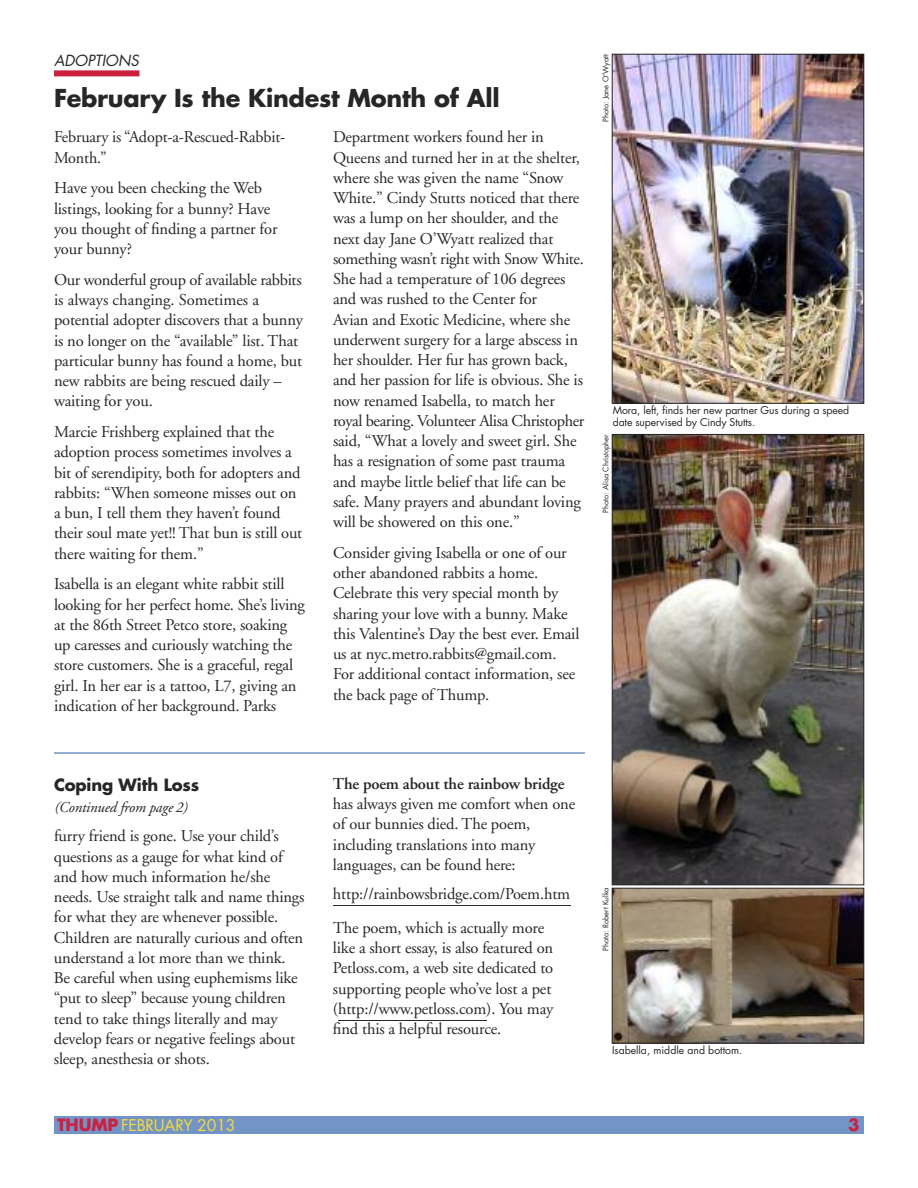
<style>
.page{position:relative;width:918px;height:1188px;background:#fff}
.page>*{position:absolute;margin:0;border:0;box-sizing:border-box;transform-origin:0 0}
.t1{font:700 24px "Futura";letter-spacing:-.01em;color:#272627}
.t2{font:16.5px/20.2px "Adobe Garamond";letter-spacing:-.01em;color:#272627}
.t3{font:600 16.5px "Adobe Garamond";letter-spacing:-.01em;color:#272627}
.t4{font:700 16.5px "Futura";letter-spacing:-.01em;color:#272627}
.t5{font:700 16.5px "Futura";color:#cc203f}
.t6{font:15.75px "Futura";letter-spacing:-.01em;color:#f9dc32}
.t7{font:italic 15px "Adobe Garamond";letter-spacing:-.01em;color:#272627}
.t8{font:italic 15px "Futura";letter-spacing:-.005em;color:#272627}
.t9{font:10.5px/12px "Futura";letter-spacing:-.01em;color:#272627}
.t10{font:7.5px "Futura";color:#272627}
.s1{font-weight:700;font-size:16.5px;color:#cc203f}
</style>
<div class="page">
<div style="left:54px;top:1116px;width:810px;height:18px;background:#7394c7"></div>
<hr style="left:333px;top:905px;width:237px;height:1px;background:#272627">
<hr style="left:338px;top:1020px;width:148px;height:1px;background:#272627">
<img style="left:614px;top:56px;width:248px;height:346px">
<div style="left:612px;top:54px;width:252px;height:350px;border:1px solid #272627"></div>
<hr style="left:54px;top:752px;width:531px;height:2px;background:#7394c7">
<div style="left:54px;top:70px;width:85px;height:6px;background:#cc203f"></div>
<img style="left:614px;top:436px;width:248px;height:447px">
<div style="left:612px;top:434px;width:252px;height:451px;border:1px solid #272627"></div>
<img style="left:614px;top:890px;width:248px;height:151px">
<div style="left:612px;top:888px;width:252px;height:155px;border:1px solid #272627"></div>
<p class="t8" style="left:54px;top:54px;width:86px">ADOPTIONS</p>
<h1 class="t1" style="left:54px;top:87px;width:447px">February Is the Kindest Month of All</h1>
<p class="t2" style="left:333px;top:128px;width:253px">Department workers found her in Queens and turned her in at the shelter, where she was given the name “Snow White.” Cindy Stutts noticed that there was a lump on her shoulder, and the next day Jane O’Wyatt realized that something wasn’t right with Snow White.<br>She had a temperature of 106 degrees and was rushed to the Center for<br>Avian and Exotic Medicine, where she underwent surgery for a large abscess in her shoulder. Her fur has grown back, and her passion for life is obvious. She is now renamed Isabella, to match her royal bearing. Volunteer Alisa Christopher said, “What a lovely and sweet girl. She has a resignation of some past trauma and maybe little belief that life can be safe. Many prayers and abundant loving will be showered on this one.”</p>
<p class="t2" style="left:333px;top:544px;width:248px">Consider giving Isabella or one of our other abandoned rabbits a home.<br>Celebrate this very special month by sharing your love with a bunny. Make this Valentine’s Day the best ever. Email us at nyc.metro.rabbits@gmail.com.<br>For additional contact information, see the back page of Thump.</p>
<p class="t2" style="left:54px;top:128px;width:233px">February is “Adopt-a-Rescued-Rabbit-<br>Month.”</p>
<p class="t2" style="left:54px;top:179px;width:225px">Have you been checking the Web listings, looking for a bunny? Have you thought of finding a partner for your bunny?</p>
<p class="t2" style="left:54px;top:271px;width:251px">Our wonderful group of available rabbits is always changing. Sometimes a potential adopter discovers that a bunny is no longer on the “available” list. That particular bunny has found a home, but new rabbits are being rescued daily – waiting for you.</p>
<p class="t2" style="left:54px;top:423px;width:250px">Marcie Frishberg explained that the adoption process sometimes involves a bit of serendipity, both for adopters and rabbits: “When someone misses out on a bun, I tell them they haven’t found their soul mate yet!! That bun is still out there waiting for them.”</p>
<p class="t2" style="left:54px;top:575px;width:253px">Isabella is an elegant white rabbit still looking for her perfect home. She’s living at the 86th Street Petco store, soaking up caresses and curiously watching the store customers. She is a graceful, regal girl. In her ear is a tattoo, L7, giving an indication of her background. Parks</p>
<p class="t10" style="left:602px;top:122px;width:69px;rotate:-90deg">Photo: Jane O’Wyatt</p>
<p class="t9" style="left:613px;top:405px;width:238px">Mora, left, finds her new partner Gus during a speed date supervised by Cindy Stutts.</p>
<p class="t10" style="left:602px;top:513px;width:80px;rotate:-90deg">Photo: Alisa Christopher</p>
<p class="t4" style="left:54px;top:777px;width:147px">Coping With Loss</p>
<p class="t7" style="left:54px;top:801px;width:135px">(Continued from page 2)</p>
<p class="t2" style="left:54px;top:827px;width:252px">furry friend is gone. Use your child’s questions as a gauge for what kind of and how much information he/she needs. Use straight talk and name things for what they are whenever possible.<br>Children are naturally curious and often understand a lot more than we think.<br>Be careful when using euphemisms like “put to sleep” because young children tend to take things literally and may develop fears or negative feelings about sleep, anesthesia or shots.</p>
<p class="t3" style="left:333px;top:777px;width:233px">The poem about the rainbow bridge</p>
<p class="t2" style="left:333px;top:795px;width:244px">has always given me comfort when one of our bunnies died. The poem, including translations into many languages, can be found here:</p>
<p class="t2" style="left:333px;top:878px;width:239px;line-height:33.8px">http://rainbowsbridge.com/Poem.htm<br>The poem, which is actually more</p>
<p class="t2" style="left:333px;top:939px;width:222px">like a short essay, is also featured on Petloss.com, a web site dedicated to supporting people who’ve lost a pet (http://www.petloss.com). You may find this a helpful resource.</p>
<p class="t10" style="left:602px;top:951px;width:65px;rotate:-90deg">Photo: Robert Kulka</p>
<p class="t9" style="left:612px;top:1045px;width:132px">Isabella, middle and bottom.</p>
<p class="t6" style="left:57px;top:1118px;width:180px"><span class="s1">THUMP</span> FEBRUARY 2013</p>
<p class="t5" style="left:848px;top:1117px;width:13px">3</p>
</div>
